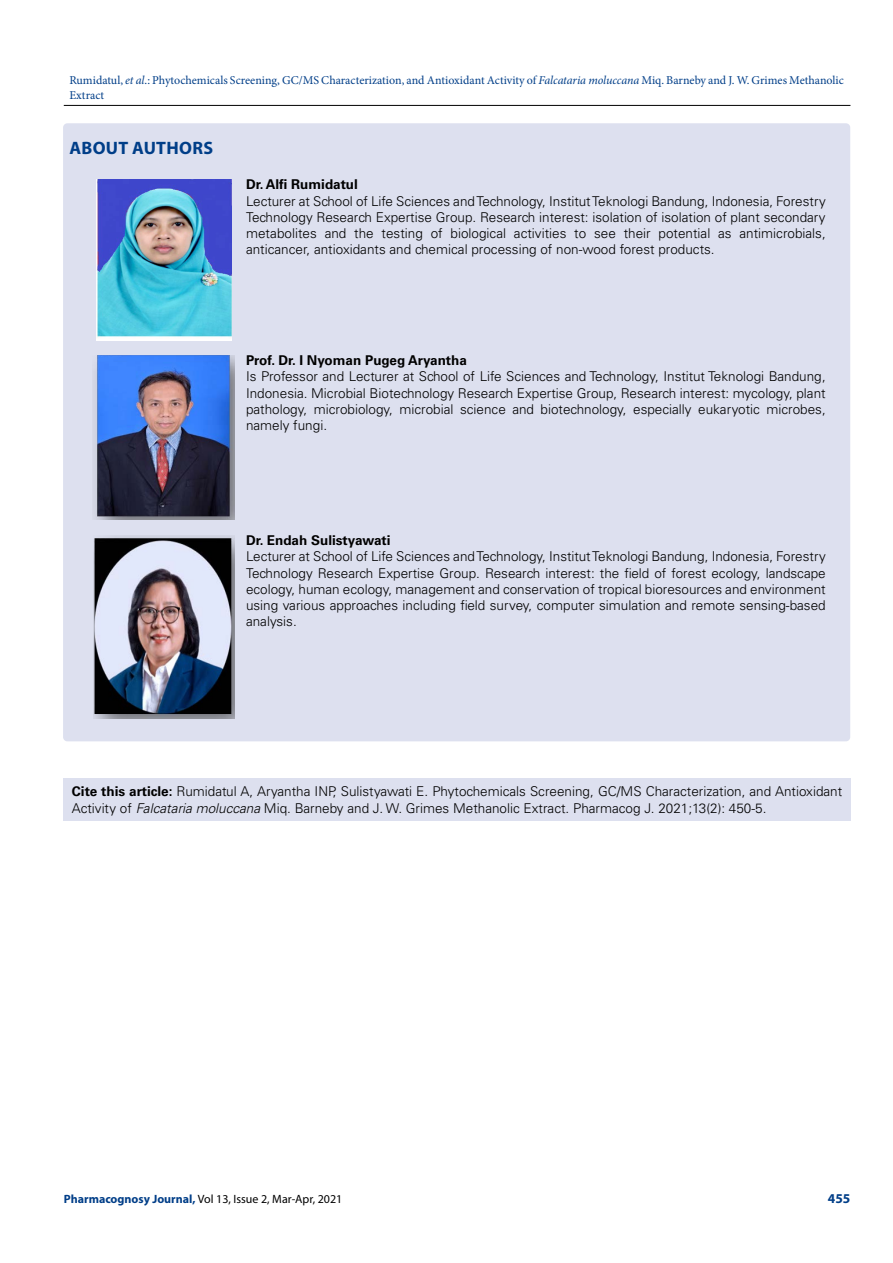
<style>
.page{position:relative;width:893px;height:1263px;background:#fff}
.page>*{position:absolute;margin:0;border:0;box-sizing:border-box;transform-origin:0 0}
.t1{font:700 18px "Myriad Pro";letter-spacing:.015em;color:#003e88}
.t2{font:300 13.5px/16.2px "Univers LT Std";color:#000;text-align:justify}
.t3{font:700 13.5px "Univers LT Std";color:#000}
.t4{font:700 13.5px "Myriad Pro";color:#003e88}
.t5{font:12px/14.4px "Minion Pro";color:#003e88}
.t6{font:12px "Myriad Pro";color:#000}
.s1{font-style:italic}
.s2{font-weight:700}
.s3{font-weight:700;color:#003e88}
</style>
<div class="page">
<hr style="left:64px;top:105px;width:786px;height:1px;background:#000">
<div style="left:63px;top:123px;width:787px;height:618px;background:#dde0ef;border-radius:4px"></div>
<img style="left:96px;top:180px;width:136px;height:161px">
<img style="left:93px;top:355px;width:142px;height:165px">
<img style="left:93px;top:535px;width:141px;height:183px">
<div style="left:63px;top:778px;width:788px;height:43px;background:#dde0ef"></div>
<p class="t5" style="left:69px;top:73px;width:776px">Rumidatul, <span class="s1">et al</span>.: Phytochemicals Screening, GC/MS Characterization, and Antioxidant Activity of <span class="s1">Falcataria moluccana</span> Miq. Barneby and J. W. Grimes Methanolic<br>Extract</p>
<h1 class="t1" style="left:70px;top:136px;width:145px">ABOUT AUTHORS</h1>
<p class="t3" style="left:246px;top:177px;width:113px">Dr. Alfi Rumidatul</p>
<p class="t2" style="left:246px;top:193px;width:581px">Lecturer at School of Life Sciences and Technology, Institut Teknologi Bandung, Indonesia, Forestry Technology Research Expertise Group. Research interest: isolation of isolation of plant secondary metabolites and the testing of biological activities to see their potential as antimicrobials, anticancer, antioxidants and chemical processing of non-wood forest products.</p>
<p class="t3" style="left:246px;top:352px;width:222px">Prof. Dr. I Nyoman Pugeg Aryantha</p>
<p class="t2" style="left:246px;top:368px;width:581px">Is Professor and Lecturer at School of Life Sciences and Technology, Institut Teknologi Bandung, Indonesia. Microbial Biotechnology Research Expertise Group, Research interest: mycology, plant pathology, microbiology, microbial science and biotechnology, especially eukaryotic microbes, namely fungi.</p>
<p class="t3" style="left:246px;top:532px;width:146px">Dr. Endah Sulistyawati</p>
<p class="t2" style="left:246px;top:548px;width:581px">Lecturer at School of Life Sciences and Technology, Institut Teknologi Bandung, Indonesia, Forestry Technology Research Expertise Group. Research interest: the field of forest ecology, landscape ecology, human ecology, management and conservation of tropical bioresources and environment using various approaches including field survey, computer simulation and remote sensing-based analysis.</p>
<p class="t2" style="left:72px;top:784px;width:772px"><span class="s2">Cite this article:</span> Rumidatul A, Aryantha INP, Sulistyawati E. Phytochemicals Screening, GC/MS Characterization, and Antioxidant<br>Activity of <span class="s1">Falcataria moluccana</span> Miq. Barneby and J. W. Grimes Methanolic Extract. Pharmacog J. 2021;13(2): 450-5.</p>
<p class="t6" style="left:64px;top:1191px;width:280px"><span class="s3">Pharmacognosy Journal,</span> Vol 13, Issue 2, Mar-Apr, 2021</p>
<p class="t4" style="left:828px;top:1189px;width:24px">455</p>
</div>
